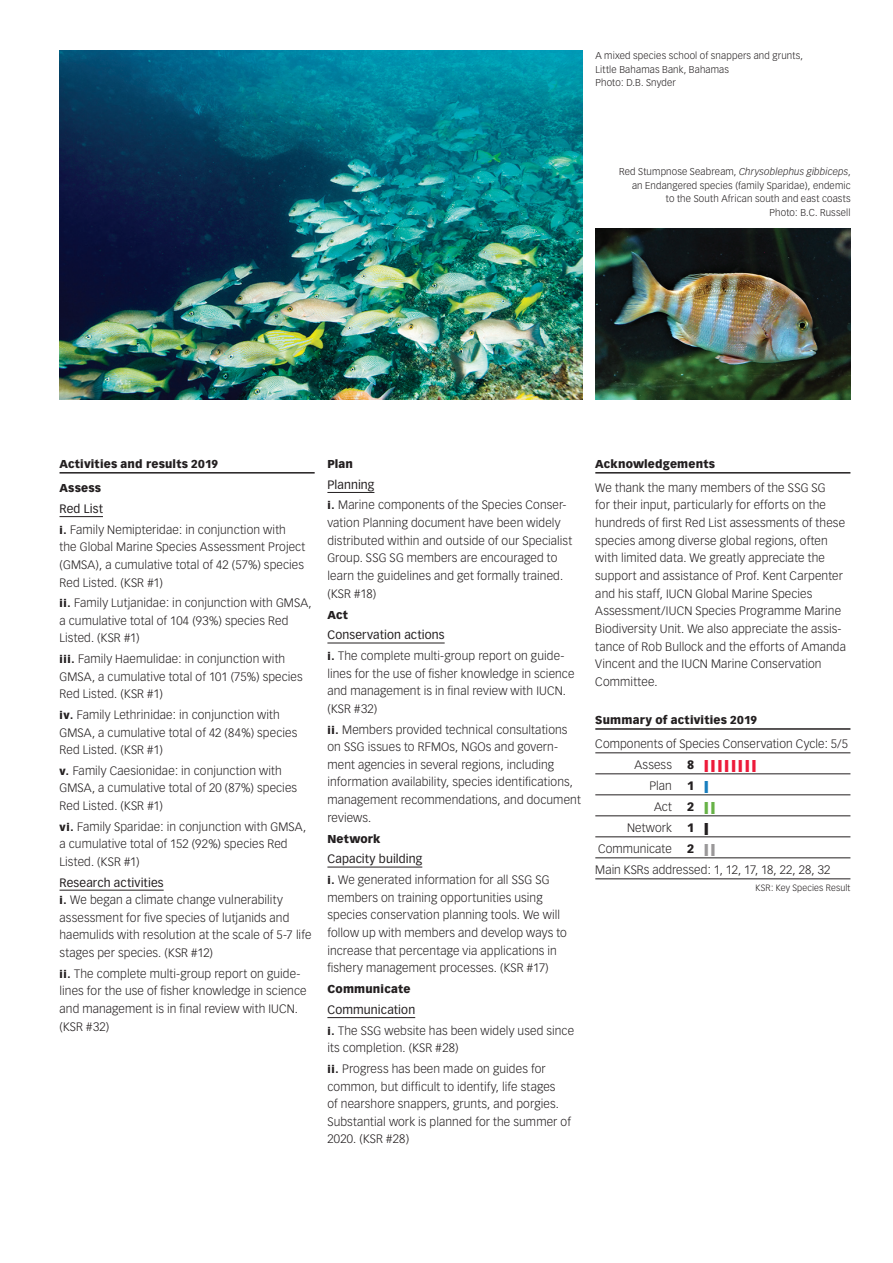
<style>
.page{position:relative;width:893px;height:1263px;background:#fff}
.page>*{position:absolute;margin:0;border:0;box-sizing:border-box;transform-origin:0 0}
.t1{font:300 12px/17.7px "Vectora LH";letter-spacing:.01em;color:#231f20}
.t2{font:900 12px "Vectora LH";color:#ed1a3a;scale:2.2 1}
.t3{font:900 12px "Vectora LH";color:#231f20}
.t4{font:900 12px "Vectora LH";color:#67b247;scale:2.2 1}
.t5{font:900 11.25px/24.2px "Vectora LH";letter-spacing:.015em;color:#231f20}
.t6{font:300 9.75px/13.5px "Vectora LH";letter-spacing:.015em;color:#231f20}
.t7{font:300 9px "Vectora LH";letter-spacing:.015em;color:#231f20}
.s1{font-style:italic}
.s2{font-weight:400}
.s3{font-weight:900;font-size:10.5px}
.s4{color:#231f20}
.s5{color:#197ebe}
.s6{font-weight:900}
.s7{font-weight:900;color:#9a9899}
</style>
<div class="page">
<hr style="left:60px;top:472px;width:255px;height:2px;background:#231f20">
<hr style="left:60px;top:516px;width:43px;height:1px;background:#231f20">
<hr style="left:60px;top:890px;width:104px;height:1px;background:#231f20">
<hr style="left:327px;top:492px;width:47px;height:1px;background:#231f20">
<hr style="left:327px;top:643px;width:118px;height:1px;background:#231f20">
<hr style="left:327px;top:867px;width:95px;height:1px;background:#231f20">
<hr style="left:327px;top:1017px;width:88px;height:1px;background:#231f20">
<hr style="left:595px;top:472px;width:255px;height:2px;background:#231f20">
<hr style="left:595px;top:728px;width:255px;height:2px;background:#231f20">
<hr style="left:595px;top:752px;width:255px;height:1px;background:#231f20">
<hr style="left:595px;top:773px;width:255px;height:1px;background:#231f20">
<hr style="left:595px;top:794px;width:255px;height:1px;background:#231f20">
<hr style="left:595px;top:815px;width:255px;height:1px;background:#231f20">
<hr style="left:595px;top:836px;width:255px;height:1px;background:#231f20">
<hr style="left:595px;top:857px;width:255px;height:1px;background:#231f20">
<hr style="left:595px;top:878px;width:255px;height:1px;background:#231f20">
<img style="left:595px;top:229px;width:256px;height:170px">
<img style="left:60px;top:51px;width:523px;height:348px">
<p class="t6" style="left:595px;top:49px;width:209px">A mixed species school of snappers and grunts,<br>Little Bahamas Bank, Bahamas<br>Photo: D.B. Snyder</p>
<p class="t6" style="left:619px;top:165px;width:233px;text-align:right">Red Stumpnose Seabream, <span class="s1">Chrysoblephus gibbiceps</span>, an Endangered species (family Sparidae), endemic<br>to the South African south and east coasts<br>Photo: B.C. Russell</p>
<p class="t5" style="left:60px;top:452px;width:160px">Activities and results 2019<br>Assess</p>
<p class="t1" style="left:60px;top:499px;width:228px;line-height:20.7px"><span class="s2">Red List<br></span><span class="s3">i.</span> Family Nemipteridae: in conjunction with</p>
<p class="t1" style="left:60px;top:538px;width:247px;text-align:justify">the Global Marine Species Assessment Project (GMSA), a cumulative total of 42 (57%) species Red Listed. (KSR #1)</p>
<p class="t1" style="left:60px;top:594px;width:254px"><span class="s3">ii.</span> Family Lutjanidae: in conjunction with GMSA, a cumulative total of 104 (93%) species Red<br>Listed. (KSR #1)</p>
<p class="t1" style="left:60px;top:650px;width:245px"><span class="s3">iii.</span> Family Haemulidae: in conjunction with<br>GMSA, a cumulative total of 101 (75%) species<br>Red Listed. (KSR #1)</p>
<p class="t1" style="left:60px;top:706px;width:239px"><span class="s3">iv.</span> Family Lethrinidae: in conjunction with<br>GMSA, a cumulative total of 42 (84%) species<br>Red Listed. (KSR #1)</p>
<p class="t1" style="left:60px;top:762px;width:239px"><span class="s3">v.</span> Family Caesionidae: in conjunction with<br>GMSA, a cumulative total of 20 (87%) species<br>Red Listed. (KSR #1)</p>
<p class="t1" style="left:60px;top:818px;width:248px"><span class="s3">vi.</span> Family Sparidae: in conjunction with GMSA, a cumulative total of 152 (92%) species Red<br>Listed. (KSR #1)</p>
<p class="t1" style="left:60px;top:874px;width:253px"><span class="s2">Research activities<br></span><span class="s3">i.</span> We began a climate change vulnerability assessment for five species of lutjanids and haemulids with resolution at the scale of 5-7 life stages per species. (KSR #12)</p>
<p class="t1" style="left:60px;top:965px;width:249px"><span class="s3">ii.</span> The complete multi-group report on guide&shy;lines for the use of fisher knowledge in science and management is in final review with IUCN. (KSR #32)</p>
<p class="t5" style="left:327px;top:452px;width:27px">Plan</p>
<p class="t1" style="left:327px;top:474px;width:241px;line-height:20.7px"><span class="s2">Planning<br></span><span class="s3">i.</span> Marine components of the Species Conser-</p>
<p class="t1" style="left:327px;top:514px;width:246px">vation Planning document have been widely distributed within and outside of our Specialist Group. SSG SG members are encouraged to learn the guidelines and get formally trained. (KSR #18)</p>
<p class="t5" style="left:327px;top:603px;width:22px">Act</p>
<p class="t1" style="left:327px;top:625px;width:238px;line-height:20.7px"><span class="s2">Conservation actions<br></span><span class="s3">i.</span> The complete multi-group report on guide-</p>
<p class="t1" style="left:327px;top:665px;width:249px">lines for the use of fisher knowledge in science and management is in final review with IUCN. (KSR #32)</p>
<p class="t1" style="left:327px;top:721px;width:255px"><span class="s3">ii.</span> Members provided technical consultations on SSG issues to RFMOs, NGOs and govern&shy;ment agencies in several regions, including information availability, species identifications, management recommendations, and document reviews.</p>
<p class="t5" style="left:327px;top:827px;width:55px">Network</p>
<p class="t1" style="left:327px;top:849px;width:224px;line-height:20.7px"><span class="s2">Capacity building<br></span><span class="s3">i.</span> We generated information for all SSG SG</p>
<p class="t1" style="left:327px;top:889px;width:241px">members on training opportunities using species conservation planning tools. We will follow up with members and develop ways to increase that percentage via applications in fishery management processes. (KSR #17)</p>
<p class="t5" style="left:327px;top:977px;width:85px">Communicate</p>
<p class="t1" style="left:327px;top:999px;width:248px;line-height:20.7px"><span class="s2">Communication<br></span><span class="s3">i.</span> The SSG website has been widely used since</p>
<p class="t1" style="left:327px;top:1038px;width:220px;line-height:20.5px">its completion. (KSR #28)<br><span class="s3">ii.</span> Progress has been made on guides for</p>
<p class="t1" style="left:327px;top:1077px;width:245px">common, but difficult to identify, life stages<br>of nearshore snappers, grunts, and porgies.<br>Substantial work is planned for the summer of 2020. (KSR #28)</p>
<p class="t5" style="left:595px;top:452px;width:121px">Acknowledgements</p>
<p class="t1" style="left:595px;top:479px;width:252px">We thank the many members of the SSG SG<br>for their input, particularly for efforts on the hundreds of first Red List assessments of these species among diverse global regions, often with limited data. We greatly appreciate the support and assistance of Prof. Kent Carpenter and his staff, IUCN Global Marine Species Assessment/IUCN Species Programme Marine Biodiversity Unit. We also appreciate the assis&shy;tance of Rob Bullock and the efforts of Amanda Vincent and the IUCN Marine Conservation Committee.</p>
<p class="t5" style="left:595px;top:708px;width:163px">Summary of activities 2019</p>
<p class="t1" style="left:635px;top:734px;width:215px;line-height:21px;text-indent:-39px">Components of Species Conservation Cycle: 5/5<br>Assess</p>
<p class="t2" style="left:687px;top:758px;width:33px"><span class="s4">8</span> ||||||||</p>
<p class="t1" style="left:649px;top:777px;width:24px">Plan</p>
<p class="t3" style="left:687px;top:779px;width:23px">1 <span class="s5">|</span></p>
<p class="t1" style="left:654px;top:798px;width:19px">Act</p>
<p class="t4" style="left:687px;top:800px;width:15px"><span class="s4">2</span> ||</p>
<p class="t1" style="left:627px;top:819px;width:46px">Network</p>
<p class="t3" style="left:687px;top:821px;width:23px">1 |</p>
<p class="t1" style="left:598px;top:840px;width:75px">Communicate</p>
<p class="t1" style="left:595px;top:839px;width:237px;line-height:21px;text-indent:92px"><span class="s6">2</span> <span class="s7">||<br></span>Main KSRs addressed: 1, 12, 17, 18, 22, 28, 32</p>
<p class="t7" style="left:756px;top:882px;width:96px">KSR: Key Species Result</p>
</div>
